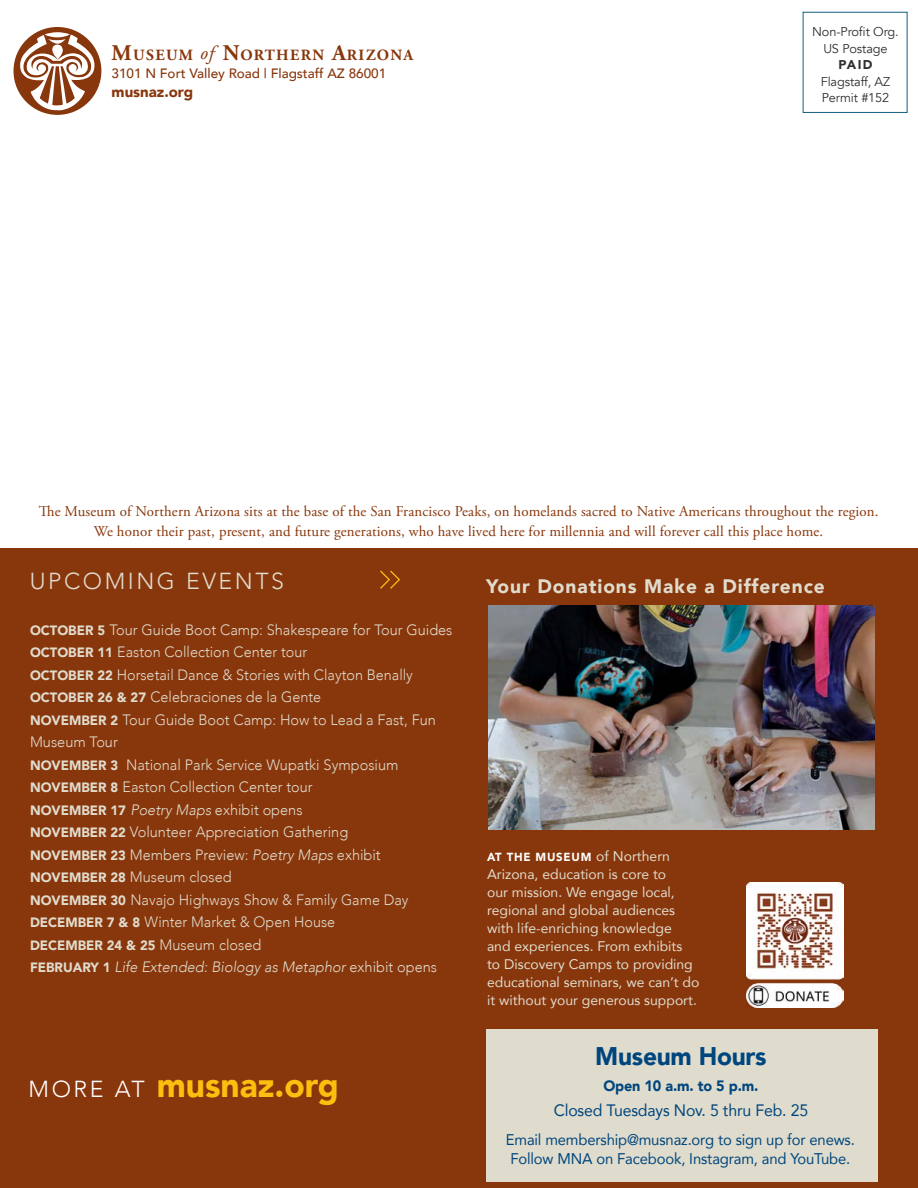
<style>
.page{position:relative;width:918px;height:1188px;background:#fff}
.page>*{position:absolute;margin:0;border:0;box-sizing:border-box;transform-origin:0 0}
.t1{font:900 34.5px "Avenir";color:#febe10}
.t2{font:900 25.5px "Avenir";letter-spacing:-.01em;color:#00467e;scale:.96 1}
.t3{font:300 23.1px "Avenir";letter-spacing:.11em;color:#e0dccd}
.t4{font:900 19.5px "Avenir";letter-spacing:.05em;color:#e0dccd}
.t5{font:16.5px "Avenir";letter-spacing:-.01em;color:#00467e;scale:.96 1}
.t6{font:700 15.6px "Adobe Garamond Pro";letter-spacing:.085em;color:#88360b}
.t7{font:15.45px/19.5px "Avenir";letter-spacing:-.01em;color:#00467e;scale:.96 1}
.t8{font:300 15px/22.5px "Avenir";color:#e0dccd}
.t9{font:15px/19.5px "Adobe Garamond Pro";letter-spacing:.01em;color:#88360b;text-align:center}
.t10{font:italic 300 15px "Avenir";color:#e0dccd}
.t11{font:900 15px "Avenir";letter-spacing:-.01em;color:#00467e;scale:.96 1}
.t12{font:900 15px "Avenir";color:#88360b}
.t13{font:13.95px/18px "Avenir";color:#e0dccd}
.t14{font:500 13.5px "Avenir";color:#88360b}
.t15{font:900 13.5px "Avenir";color:#e0dccd}
.t16{font:12.75px/16.5px "Avenir";letter-spacing:-.01em;color:#322f2e;text-align:center}
.t17{font:900 12.75px "Avenir";color:#322f2e}
.t18{font:900 11.7px "Avenir";letter-spacing:.07em;color:#fff}
.s1{font-size:22.35px}
.s2{font-weight:400;font-style:italic;font-size:19.35px}
.s3{font-weight:900;font-size:13.5px}
.s4{font-style:italic}
.s5{font-weight:300;font-size:15px}
.s6{font-weight:900;font-style:normal;font-size:13.5px}
.s7{font-style:normal}
.s8{font-weight:300;font-size:23.1px;color:#fff}
.s9{font-weight:400;font-size:13.95px;color:#e0dccd}
</style>
<div class="page">
<div style="left:0;top:549px;width:918px;height:639px;background:#88360b"></div>
<svg style="left:13px;top:27px;width:88px;height:88px"></svg>
<svg style="left:380px;top:570px;width:20px;height:19px"></svg>
<div style="left:486px;top:1029px;width:392px;height:153px;background:#e0dccd"></div>
<img style="left:489px;top:606px;width:385px;height:223px">
<img style="left:747px;top:882px;width:96px;height:125px">
<p class="t6" style="left:112px;top:46px;width:292px"><span class="s1">M</span>USEUM <span class="s2">of</span> <span class="s1">N</span>ORTHERN <span class="s1">A</span>RIZONA</p>
<p class="t14" style="left:112px;top:62px;width:276px">3101 N Fort Valley Road | Flagstaff AZ 86001</p>
<p class="t12" style="left:112px;top:79px;width:83px">musnaz.org</p>
<p class="t16" style="left:812px;top:24px;width:88px">Non-Profit Org.<br>US Postage</p>
<p class="t17" style="left:839px;top:54px;width:35px">PAID</p>
<p class="t16" style="left:821px;top:74px;width:71px;text-align:left">Flagstaff, AZ<br>Permit #152</p>
<p class="t9" style="left:39px;top:502px;width:841px">The Museum of Northern Arizona sits at the base of the San Francisco Peaks, on homelands sacred to Native Americans throughout the region.<br>We honor their past, present, and future generations, who have lived here for millennia and will forever call this place home.</p>
<h3 class="t3" style="left:30px;top:567px;width:256px">UPCOMING EVENTS</h3>
<p class="t8" style="left:30px;top:619px;width:424px"><span class="s3">OCTOBER 5</span> Tour Guide Boot Camp: Shakespeare for Tour Guides <span class="s3">OCTOBER 11</span> Easton Collection Center tour<br><span class="s3">OCTOBER 22</span> Horsetail Dance &amp; Stories with Clayton Benally <span class="s3">OCTOBER 26 &amp; 27</span> Celebraciones de la Gente<br><span class="s3">NOVEMBER 2</span> Tour Guide Boot Camp: How to Lead a Fast, Fun Museum Tour<br><span class="s3">NOVEMBER 3</span> National Park Service Wupatki Symposium <span class="s3">NOVEMBER 8</span> Easton Collection Center tour<br><span class="s3">NOVEMBER 17</span> <span class="s4">Poetry Maps</span> exhibit opens<br><span class="s3">NOVEMBER 22</span> Volunteer Appreciation Gathering<br><span class="s3">NOVEMBER 23</span> Members Preview: <span class="s4">Poetry Maps</span> exhibit <span class="s3">NOVEMBER 28</span> Museum closed<br><span class="s3">NOVEMBER 30</span> Navajo Highways Show &amp; Family Game Day <span class="s3">DECEMBER 7 &amp; 8</span> Winter Market &amp; Open House</p>
<p class="t15" style="left:30px;top:934px;width:233px">DECEMBER 24 &amp; 25 <span class="s5">Museum closed</span></p>
<p class="t10" style="left:30px;top:958px;width:409px"><span class="s6">FEBRUARY 1</span> Life Extended: Biology as Metaphor <span class="s7">exhibit opens</span></p>
<h1 class="t1" style="left:29px;top:1056px;width:312px"><span class="s8">MORE AT</span> musnaz.org</h1>
<h3 class="t4" style="left:486px;top:570px;width:340px">Your Donations Make a Difference</h3>
<p class="t18" style="left:487px;top:847px;width:184px">AT THE MUSEUM <span class="s9">of Northern</span></p>
<p class="t13" style="left:487px;top:864px;width:214px">Arizona, education is core to<br>our mission. We engage local, regional and global audiences with life-enriching knowledge<br>and experiences. From exhibits<br>to Discovery Camps to providing educational seminars, we can’t do it without your generous support.</p>
<h2 class="t2" style="left:595px;top:1034px;width:180px">Museum Hours</h2>
<p class="t11" style="left:603px;top:1072px;width:163px">Open 10 a.m. to 5 p.m.</p>
<p class="t5" style="left:554px;top:1097px;width:267px">Closed Tuesdays Nov. 5 thru Feb. 25</p>
<p class="t7" style="left:506px;top:1129px;width:365px">Email membership@musnaz.org to sign up for enews.<br>Follow MNA on Facebook, Instagram, and YouTube.</p>
</div>
